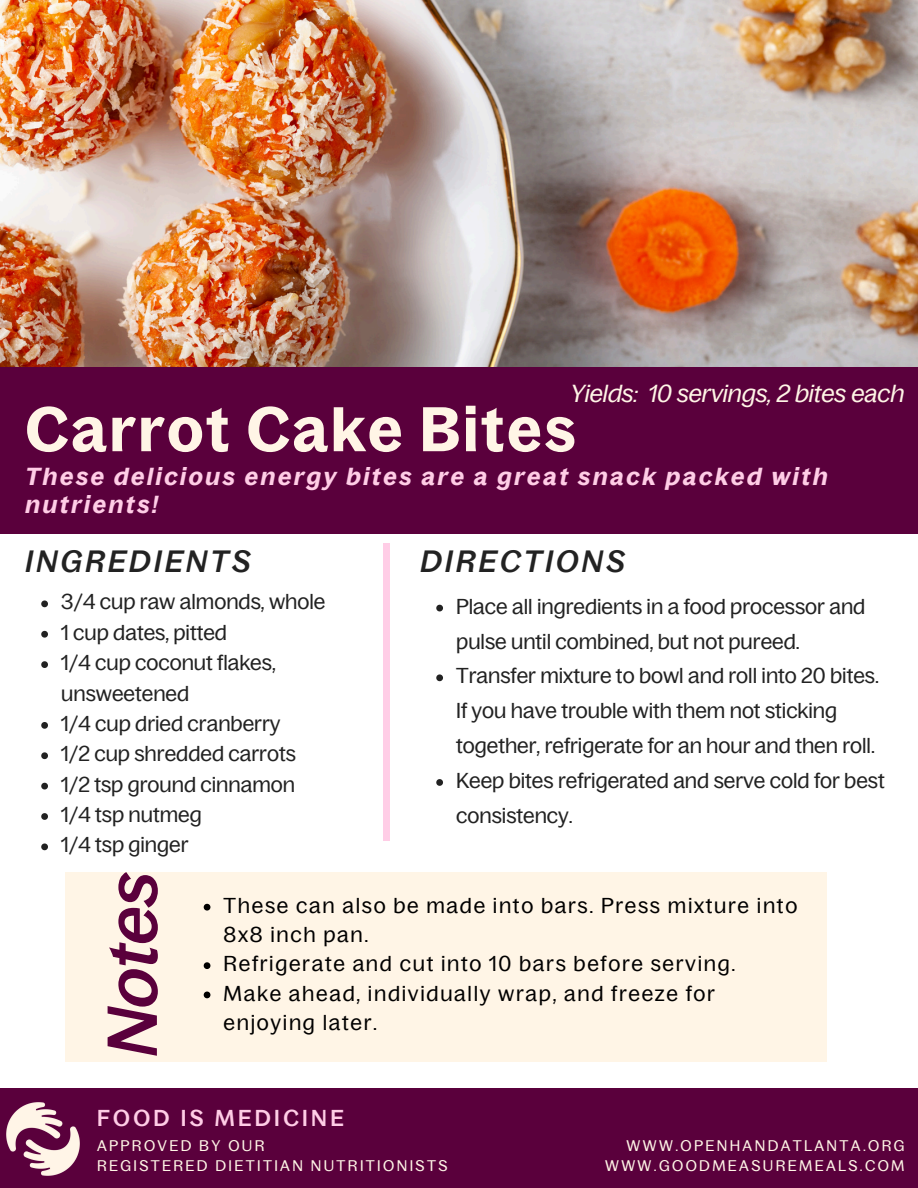
<style>
.page{position:relative;width:918px;height:1188px;background:#fff}
.page>*{position:absolute;margin:0;border:0;box-sizing:border-box;transform-origin:0 0}
.t1{font:italic 500 69px "Bagoss Standard";color:#5a003c}
.t2{font:600 61.5px "Bagoss Standard";letter-spacing:.045em;color:#fff5e6}
.t3{font:italic 500 30px "Bagoss Standard";letter-spacing:.11em;color:#222}
.t4{font:italic 600 24px/28.2px "Bagoss Standard";letter-spacing:.11em;color:#ffcde6}
.t5{font:italic 24px "Bagoss Standard";color:#fff5e6}
.t6{font:500 22.35px "Bagoss Standard";letter-spacing:.15em;color:#ffcde6}
.t7{font:21px/34.8px "Bagoss Standard";color:#222}
.t8{font:21px/29.2px "Bagoss Standard";letter-spacing:.08em;color:#000}
.t9{font:15px "Bagoss Standard";letter-spacing:.16em;color:#fff5e6}
</style>
<div class="page">
<div style="left:0;top:353px;width:918px;height:181px;background:#5a003c"></div>
<img style="left:0;top:0;width:918px;height:367px">
<div style="left:384px;top:544px;width:6px;height:297px;background:#ffcde6"></div>
<div style="left:0;top:1088px;width:918px;height:100px;background:#5a003c"></div>
<img style="left:7px;top:1102px;width:73px;height:73px">
<svg style="left:41px;top:600px;width:7px;height:7px"></svg>
<svg style="left:41px;top:631px;width:7px;height:7px"></svg>
<svg style="left:41px;top:661px;width:7px;height:7px"></svg>
<svg style="left:41px;top:722px;width:7px;height:7px"></svg>
<svg style="left:41px;top:752px;width:7px;height:7px"></svg>
<svg style="left:41px;top:783px;width:7px;height:6px"></svg>
<svg style="left:41px;top:813px;width:7px;height:7px"></svg>
<svg style="left:41px;top:843px;width:7px;height:7px"></svg>
<svg style="left:436px;top:605px;width:7px;height:6px"></svg>
<svg style="left:436px;top:674px;width:7px;height:7px"></svg>
<svg style="left:436px;top:779px;width:7px;height:7px"></svg>
<div style="left:65px;top:872px;width:761px;height:190px;background:#fff5e6"></div>
<svg style="left:204px;top:904px;width:6px;height:7px"></svg>
<svg style="left:204px;top:962px;width:6px;height:7px"></svg>
<svg style="left:204px;top:992px;width:6px;height:6px"></svg>
<p class="t5" style="left:570px;top:380px;width:336px">Yields: 10 servings, 2 bites each</p>
<p class="t2" style="left:25px;top:395px;width:552px">Carrot Cake Bites</p>
<h4 class="t4" style="left:25px;top:462px;width:804px">These delicious energy bites are a great snack packed with nutrients!</h4>
<p class="t3" style="left:25px;top:545px;width:226px">INGREDIENTS</p>
<p class="t3" style="left:421px;top:545px;width:206px">DIRECTIONS</p>
<h2 class="t7" style="left:61px;top:585px;width:266px">3/4 cup raw almonds, whole</h2>
<h5 class="t7" style="left:61px;top:615px;width:167px">1 cup dates, pitted</h5>
<h3 class="t7" style="left:61px;top:648px;width:216px;line-height:30.3px">1/4 cup coconut flakes, unsweetened</h3>
<h3 class="t7" style="left:61px;top:706px;width:221px">1/4 cup dried cranberry</h3>
<p class="t7" style="left:61px;top:737px;width:236px">1/2 cup shredded carrots</p>
<p class="t7" style="left:61px;top:767px;width:235px">1/2 tsp ground cinnamon</p>
<p class="t7" style="left:61px;top:797px;width:142px">1/4 tsp nutmeg</p>
<p class="t7" style="left:61px;top:828px;width:129px">1/4 tsp ginger</p>
<p class="t7" style="left:456px;top:589px;width:411px">Place all ingredients in a food processor and pulse until combined, but not pureed.</p>
<p class="t7" style="left:456px;top:659px;width:424px">Transfer mixture to bowl and roll into 20 bites.<br>If you have trouble with them not sticking together, refrigerate for an hour and then roll.</p>
<p class="t7" style="left:456px;top:763px;width:430px">Keep bites refrigerated and serve cold for best consistency.</p>
<p class="t1" style="left:94px;top:1056px;width:187px;rotate:-90deg">Notes</p>
<p class="t8" style="left:224px;top:891px;width:575px">These can also be made into bars. Press mixture into<br>8x8 inch pan.</p>
<p class="t8" style="left:224px;top:949px;width:513px">Refrigerate and cut into 10 bars before serving.</p>
<p class="t8" style="left:224px;top:979px;width:493px">Make ahead, individually wrap, and freeze for enjoying later.</p>
<p class="t6" style="left:97px;top:1105px;width:248px">FOOD IS MEDICINE</p>
<p class="t9" style="left:97px;top:1137px;width:169px">APPROVED BY OUR</p>
<p class="t9" style="left:97px;top:1157px;width:352px">REGISTERED DIETITIAN NUTRITIONISTS</p>
<p class="t9" style="left:627px;top:1137px;width:279px">WWW.OPENHANDATLANTA.ORG</p>
<h1 class="t9" style="left:605px;top:1157px;width:301px">WWW.GOODMEASUREMEALS.COM</h1>
</div>
